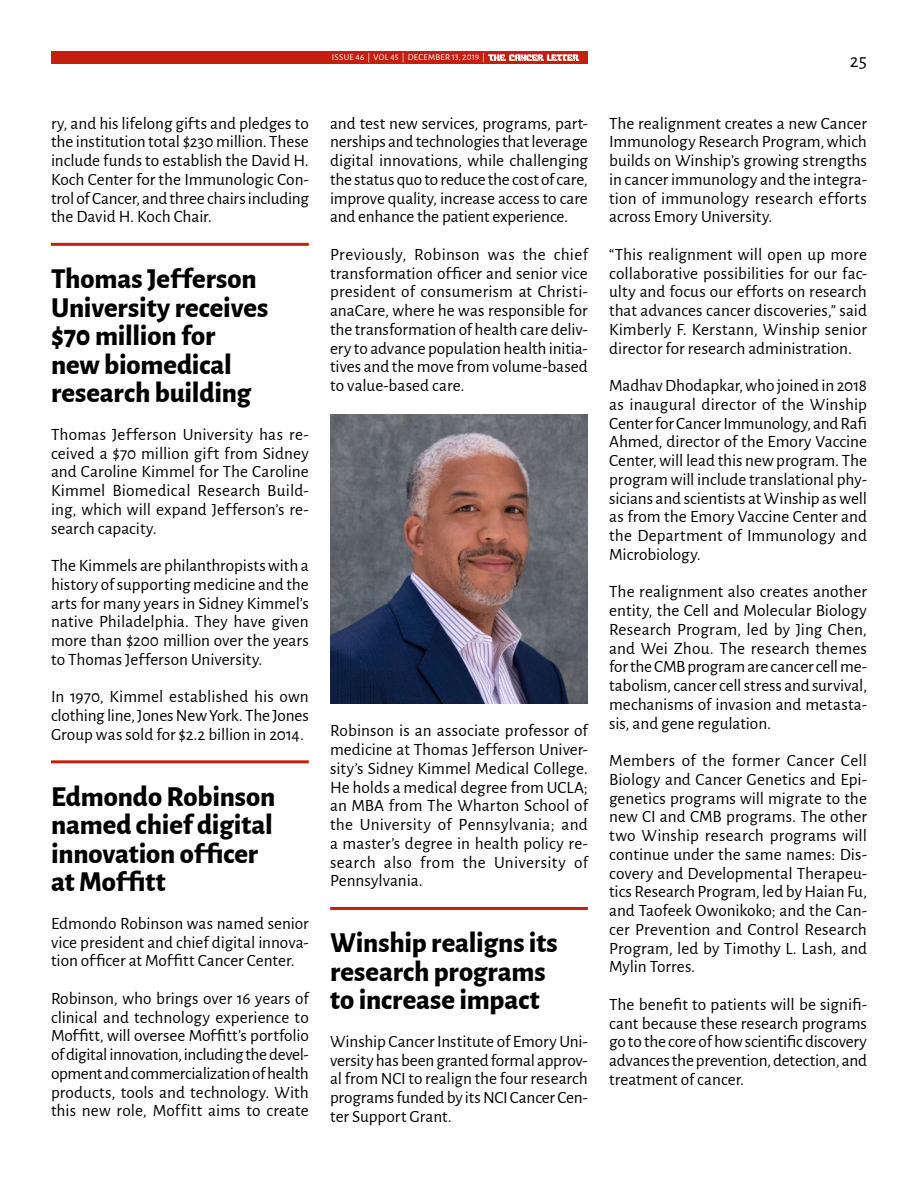
<style>
.page{position:relative;width:918px;height:1188px;background:#fff}
.page>*{position:absolute;margin:0;border:0;box-sizing:border-box;transform-origin:0 0}
.Headline__Small{font:800 28.5px/28.5px "Alegreya Sans";letter-spacing:-.005em;color:#000}
.t1{font:19.5px "Alegreya Sans";color:#000}
.t2{font:17.25px/18.8px "Alegreya Sans";color:#000;text-align:justify}
.t3{font:9px "Alegreya Sans";letter-spacing:.03em;color:#fff}
</style>
<div class="page">
<div style="left:51px;top:51px;width:537px;height:13px;background:#c2200b"></div>
<svg style="left:488px;top:54px;width:91px;height:7px"></svg>
<hr style="left:51px;top:243px;width:258px;height:3px;background:#c2200b">
<hr style="left:51px;top:760px;width:258px;height:3px;background:#c2200b">
<hr style="left:330px;top:907px;width:258px;height:3px;background:#c2200b">
<img style="left:330px;top:414px;width:258px;height:290px">
<p class="t3" style="left:332px;top:51px;width:155px">ISSUE 46 | VOL 45 | DECEMBER 13, 2019 |</p>
<p class="t2" style="left:51px;top:113px;width:259px">ry, and his lifelong gifts and pledges to the institution total $230 million. These include funds to establish the David H.<br>Koch Center for the Immunologic Con&shy;trol of Cancer, and three chairs including the David H. Koch Chair.</p>
<p class="Headline__Small" style="left:51px;top:263px;width:219px">Thomas Jefferson<br>University receives $70 million for new biomedical research building</p>
<p class="t2" style="left:51px;top:424px;width:259px">Thomas Jefferson University has re&shy;ceived a $70 million gift from Sidney and Caroline Kimmel for The Caroline Kimmel Biomedical Research Build&shy;ing, which will expand Jefferson’s re&shy;search capacity.</p>
<p class="t2" style="left:51px;top:555px;width:259px">The Kimmels are philanthropists with a history of supporting medicine and the arts for many years in Sidney Kimmel’s native Philadelphia. They have given more than $200 million over the years to Thomas Jefferson University.</p>
<p class="t2" style="left:51px;top:687px;width:259px">In 1970, Kimmel established his own clothing line, Jones New York. The Jones Group was sold for $2.2 billion in 2014.</p>
<p class="Headline__Small" style="left:51px;top:780px;width:226px">Edmondo Robinson named chief digital innovation officer at Moffitt</p>
<p class="t2" style="left:51px;top:913px;width:259px">Edmondo Robinson was named senior vice president and chief digital innova&shy;tion officer at Moffitt Cancer Center.</p>
<p class="t2" style="left:51px;top:988px;width:259px">Robinson, who brings over 16 years of clinical and technology experience to Moffitt, will oversee Moffitt’s portfolio of digital innovation, including the devel&shy;opment and commercialization of health products, tools and technology. With this new role, Moffitt aims to create</p>
<p class="t2" style="left:330px;top:113px;width:259px">and test new services, programs, part&shy;nerships and technologies that leverage digital innovations, while challenging the status quo to reduce the cost of care, improve quality, increase access to care and enhance the patient experience.</p>
<p class="t2" style="left:330px;top:244px;width:259px">Previously, Robinson was the chief transformation officer and senior vice president of consumerism at Christi&shy;anaCare, where he was responsible for the transformation of health care deliv&shy;ery to advance population health initia&shy;tives and the move from volume-based to value-based care.</p>
<p class="t2" style="left:330px;top:721px;width:259px">Robinson is an associate professor of medicine at Thomas Jefferson Univer&shy;sity’s Sidney Kimmel Medical College.<br>He holds a medical degree from UCLA; an MBA from The Wharton School of the University of Pennsylvania; and a master’s degree in health policy re&shy;search also from the University of Pennsylvania.</p>
<p class="Headline__Small" style="left:330px;top:927px;width:229px">Winship realigns its research programs to increase impact</p>
<p class="t2" style="left:330px;top:1031px;width:259px">Winship Cancer Institute of Emory Uni&shy;versity has been granted formal approv&shy;al from NCI to realign the four research programs funded by its NCI Cancer Cen&shy;ter Support Grant.</p>
<p class="t1" style="left:850px;top:47px;width:19px">25</p>
<p class="t2" style="left:609px;top:113px;width:259px">The realignment creates a new Cancer Immunology Research Program, which builds on Winship’s growing strengths in cancer immunology and the integra&shy;tion of immunology research efforts across Emory University.</p>
<p class="t2" style="left:609px;top:244px;width:259px">“This realignment will open up more collaborative possibilities for our fac&shy;ulty and focus our efforts on research that advances cancer discoveries,” said Kimberly F. Kerstann, Winship senior director for research administration.</p>
<p class="t2" style="left:609px;top:375px;width:259px">Madhav Dhodapkar, who joined in 2018 as inaugural director of the Winship Center for Cancer Immunology, and Rafi Ahmed, director of the Emory Vaccine Center, will lead this new program. The program will include translational phy&shy;sicians and scientists at Winship as well as from the Emory Vaccine Center and the Department of Immunology and Microbiology.</p>
<p class="t2" style="left:609px;top:582px;width:259px">The realignment also creates another entity, the Cell and Molecular Biology Research Program, led by Jing Chen, and Wei Zhou. The research themes for the CMB program are cancer cell me&shy;tabolism, cancer cell stress and survival, mechanisms of invasion and metasta&shy;sis, and gene regulation.</p>
<p class="t2" style="left:609px;top:750px;width:259px">Members of the former Cancer Cell Biology and Cancer Genetics and Epi&shy;genetics programs will migrate to the new CI and CMB programs. The other two Winship research programs will continue under the same names: Dis&shy;covery and Developmental Therapeu&shy;tics Research Program, led by Haian Fu, and Taofeek Owonikoko; and the Can&shy;cer Prevention and Control Research Program, led by Timothy L. Lash, and Mylin Torres.</p>
<p class="t2" style="left:609px;top:994px;width:259px">The benefit to patients will be signifi&shy;cant because these research programs go to the core of how scientific discovery advances the prevention, detection, and treatment of cancer.</p>
</div>
